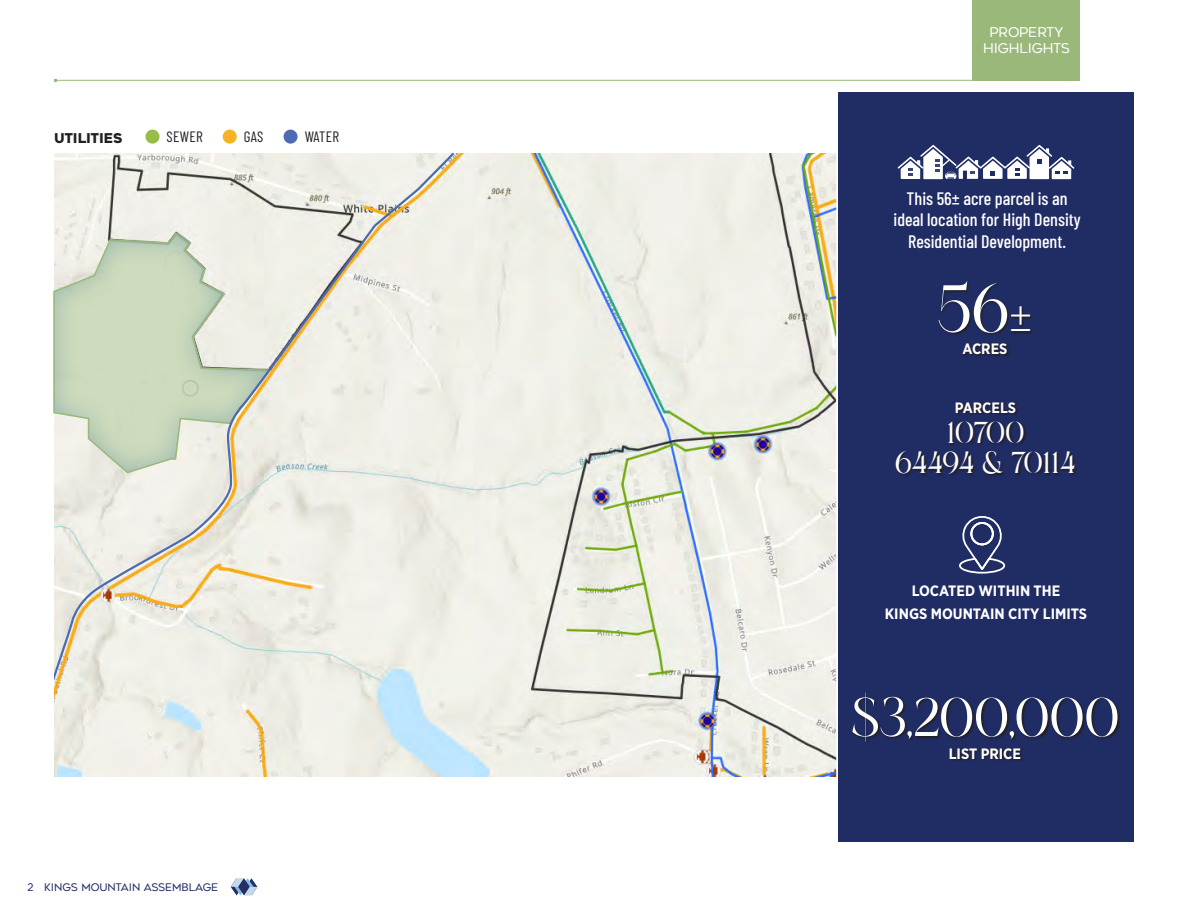
<style>
.page{position:relative;width:1188px;height:918px;background:#fff}
.page>*{position:absolute;margin:0;border:0;box-sizing:border-box;transform-origin:0 0}
.t1{font:66px "Brand";color:#fff}
.t2{font:54px "Brand";letter-spacing:.04em;color:#fff}
.t3{font:30px "Brand";color:#fff}
.t4{font:500 18px/21.6px "Barlow Condensed";color:#fff;text-align:center}
.t5{font:700 15px "Gotham Narrow";color:#fff}
.t6{font:15px "Barlow Condensed";letter-spacing:.02em;color:#231f20}
.t7{font:13.5px "Geometos Neue";color:#fff}
.t8{font:800 13.5px "Geometos Neue";color:#231f20}
.t9{font:10.5px "Geometos Neue";color:#202c64}
.s1{font-family:"Gotham";font-weight:300;font-size:40.5px}
</style>
<div class="page">
<svg style="left:231px;top:878px;width:26px;height:17px"></svg>
<div style="left:972px;top:0;width:108px;height:81px;background:#9ab879"></div>
<hr style="left:56px;top:80px;width:935px;height:1px;background:#9ab879">
<img style="left:54px;top:153px;width:782px;height:624px">
<div style="left:838px;top:92px;width:296px;height:749px;background:#202c64"></div>
<svg style="left:939px;top:283px;width:94px;height:74px"></svg>
<svg style="left:853px;top:694px;width:267px;height:67px"></svg>
<svg style="left:896px;top:402px;width:181px;height:74px"></svg>
<svg style="left:898px;top:145px;width:176px;height:34px"></svg>
<svg style="left:959px;top:516px;width:46px;height:58px"></svg>
<div style="left:145px;top:130px;width:15px;height:14px;background:#96bd48;border-radius:50%"></div>
<div style="left:223px;top:130px;width:14px;height:14px;background:#f8b228;border-radius:50%"></div>
<div style="left:284px;top:130px;width:14px;height:14px;background:#4b6bb3;border-radius:50%"></div>
<svg style="left:53px;top:152px;width:404px;height:544px;background:#e6e6da"></svg>
<div style="left:27px;top:648px;width:27px;height:62px;background:#fff"></div>
<p class="t8" style="left:54px;top:130px;width:70px">Utilities</p>
<p class="t6" style="left:167px;top:126px;width:38px">SEWER</p>
<p class="t6" style="left:244px;top:126px;width:21px">GAS</p>
<p class="t6" style="left:305px;top:126px;width:36px">WATER</p>
<p class="t9" style="left:27px;top:881px;width:193px">2 KINGS MOUNTAIN ASSEMBLAGE</p>
<p class="t7" style="left:989px;top:24px;width:76px">PROPERTY</p>
<p class="t7" style="left:983px;top:40px;width:88px">HIGHLIGHTS</p>
<p class="t4" style="left:894px;top:186px;width:189px">This 56± acre parcel is an ideal location for High Density<br>Residential Development.</p>
<p class="t1" style="left:937px;top:278px;width:98px">56<span class="s1">±</span></p>
<p class="t5" style="left:962px;top:339px;width:47px">ACRES</p>
<p class="t5" style="left:955px;top:398px;width:63px">PARCELS</p>
<p class="t3" style="left:947px;top:419px;width:79px">10700</p>
<p class="t3" style="left:896px;top:449px;width:181px">64494 &amp; 70114</p>
<p class="t5" style="left:912px;top:582px;width:150px">LOCATED WITHIN THE</p>
<p class="t5" style="left:885px;top:604px;width:204px">KINGS MOUNTAIN CITY LIMITS</p>
<p class="t2" style="left:852px;top:692px;width:268px">$3,200,000</p>
<p class="t5" style="left:949px;top:744px;width:74px">LIST PRICE</p>
</div>
